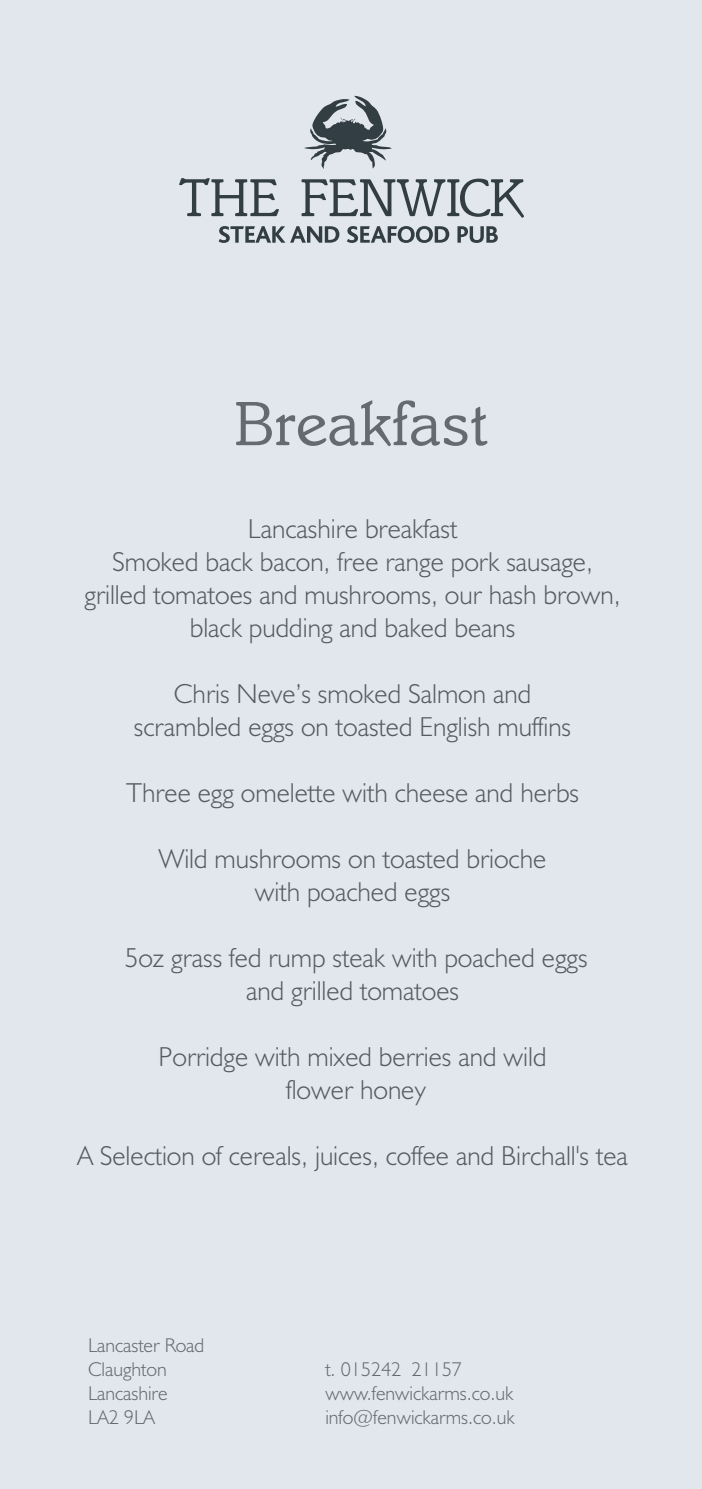
<style>
.page{position:relative;width:702px;height:1489px;background:#fff}
.page>*{position:absolute;margin:0;border:0;box-sizing:border-box;transform-origin:0 0}
.t1{font:63.75px "Italia IT Cby BT";color:#636b70}
.t2{font:300 27.5px/33px "Humanist 521 BT";color:#565b63;text-align:center}
.t3{font:300 20px/24px "Humanist 521 BT";color:#636b70}
</style>
<div class="page">
<div style="left:0;top:0;width:702px;height:1488px;background:#e1e7ec"></div>
<svg style="left:179px;top:178px;width:100px;height:38px"></svg>
<svg style="left:301px;top:179px;width:223px;height:39px"></svg>
<svg style="left:304px;top:96px;width:88px;height:73px"></svg>
<svg style="left:218px;top:226px;width:121px;height:17px"></svg>
<svg style="left:347px;top:226px;width:102px;height:17px"></svg>
<svg style="left:457px;top:226px;width:41px;height:17px"></svg>
<h1 class="t1" style="left:233px;top:400px;width:256px">Breakfast</h1>
<p class="t2" style="left:85px;top:514px;width:537px">Lancashire breakfast<br>Smoked back bacon, free range pork sausage, grilled tomatoes and mushrooms, our hash brown, black pudding and baked beans</p>
<p class="t2" style="left:134px;top:679px;width:438px">Chris Neve’s smoked Salmon and scrambled eggs on toasted English muffins</p>
<p class="t2" style="left:126px;top:778px;width:454px">Three egg omelette with cheese and herbs</p>
<p class="t2" style="left:159px;top:844px;width:389px">Wild mushrooms on toasted brioche with poached eggs</p>
<p class="t2" style="left:124px;top:943px;width:464px">5oz grass fed rump steak with poached eggs and grilled tomatoes</p>
<p class="t2" style="left:159px;top:1042px;width:389px">Porridge with mixed berries and wild flower honey</p>
<p class="t2" style="left:77px;top:1141px;width:552px">A Selection of cereals, juices, coffee and Birchall's tea</p>
<p class="t3" style="left:88px;top:1335px;width:118px">Lancaster Road<br>Claughton<br>Lancashire<br>LA2 9LA</p>
<p class="t3" style="left:325px;top:1359px;width:191px">t. 015242 21157 www.fenwickarms.co.uk info@fenwickarms.co.uk</p>
</div>
